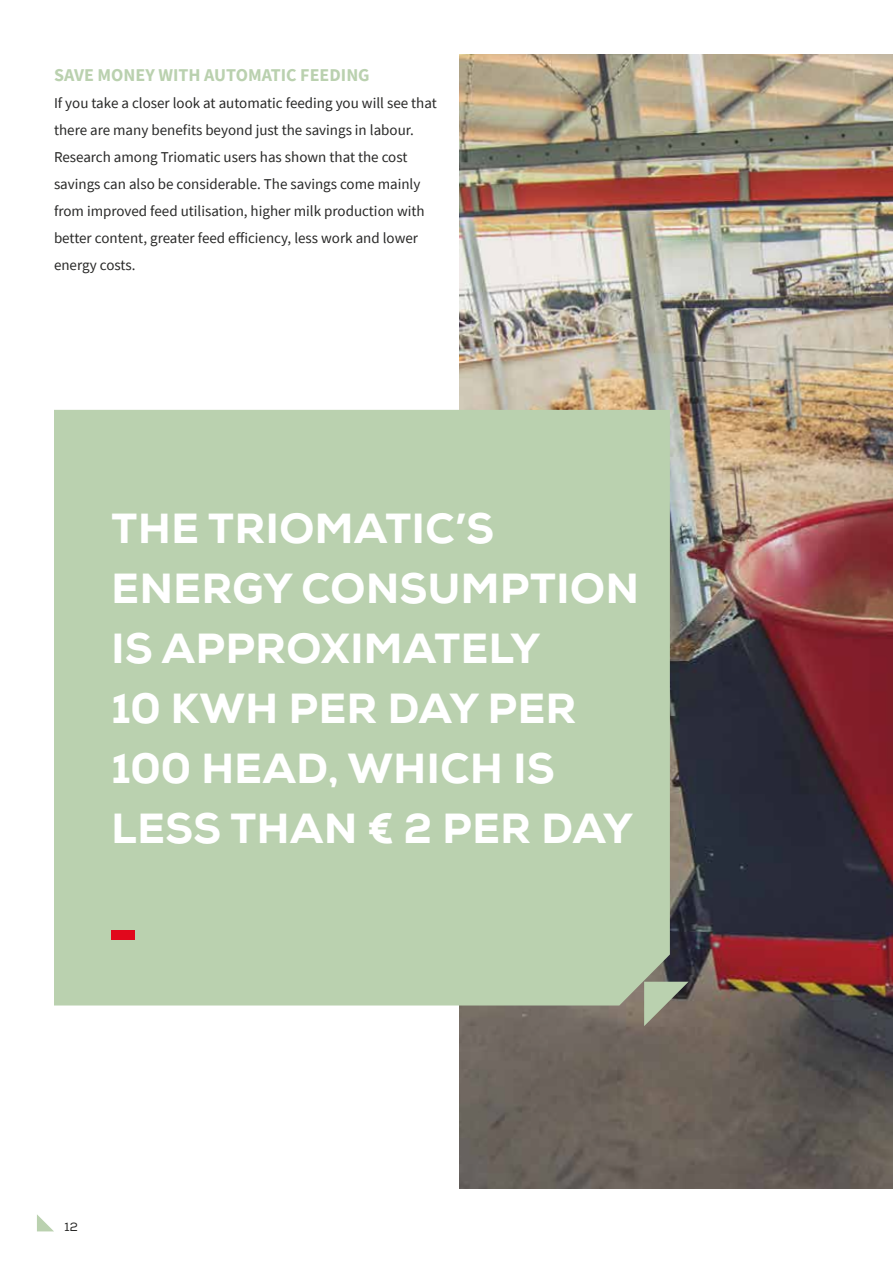
<style>
.page{position:relative;width:893px;height:1263px;background:#fff}
.page>*{position:absolute;margin:0;border:0;box-sizing:border-box;transform-origin:0 0}
.t1{font:800 42px/60px "Nexa";letter-spacing:.015em;color:#fff}
.t2{font:700 18px "Source Sans Pro";color:#bad1af}
.t3{font:15px/27px "Source Sans Pro";color:#282827}
.t4{font:12px "Nexa";color:#282827}
</style>
<div class="page">
<svg style="left:37px;top:1214px;width:17px;height:17px"></svg>
<img style="left:459px;top:54px;width:434px;height:1134px">
<div style="left:54px;top:410px;width:616px;height:595px;background:#bad1af"></div>
<div style="left:111px;top:930px;width:24px;height:10px;background:#e1081c"></div>
<svg style="left:644px;top:982px;width:45px;height:44px;background:#939984"></svg>
<p class="t2" style="left:54px;top:63px;width:317px">SAVE MONEY WITH AUTOMATIC FEEDING</p>
<p class="t3" style="left:54px;top:89px;width:384px">If you take a closer look at automatic feeding you will see that there are many benefits beyond just the savings in labour.<br>Research among Triomatic users has shown that the cost savings can also be considerable. The savings come mainly from improved feed utilisation, higher milk production with better content, greater feed efficiency, less work and lower energy costs.</p>
<h1 class="t1" style="left:111px;top:498px;width:529px">THE TRIOMATIC’S<br>ENERGY CONSUMPTION<br>IS APPROXIMATELY<br>10 KWH PER DAY PER<br>100 HEAD, WHICH IS<br>LESS THAN € 2 PER DAY</h1>
<p class="t4" style="left:65px;top:1220px;width:15px">12</p>
</div>
